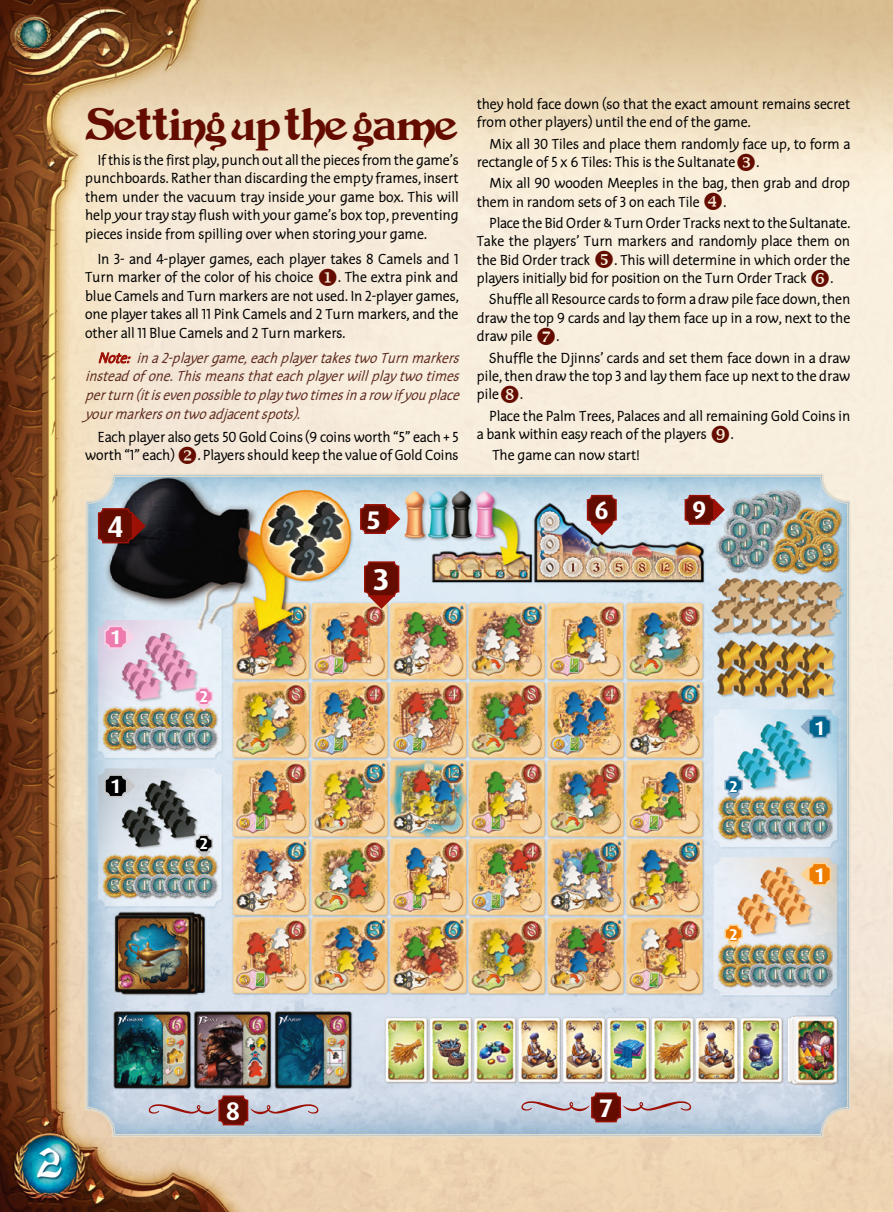
<style>
.page{position:relative;width:893px;height:1212px;background:#fff}
.page>*{position:absolute;margin:0;border:0;box-sizing:border-box;transform-origin:0 0}
.t1{font:75px "Nymphette";color:#9c1006}
.t2{font:42px "Devinne Swash";letter-spacing:-.035em;color:#640c00;scale:.96 1}
.t3{font:37.5px "Vinque";color:#fff}
.t4{font:700 30.15px "Dax";color:#fff}
.t5{font:700 25.5px "Dax";color:#fff}
.t6{font:700 19.65px "Dax";color:#fff}
.t7{font:700 15.6px "Dax";color:#fff}
.t8{font:15px/18.6px "Edifice Classic";letter-spacing:-.015em;color:#000;scale:.95 1}
.t9{font:italic 15px/18.6px "Edifice Classic";color:#5d291e;text-align:justify;scale:.9 1}
.s1{color:#640c00}
.s2{color:#9c1006}
</style>
<div class="page">
<img style="left:0;top:0;width:893px;height:1212px">
<svg style="left:36px;top:1147px;width:29px;height:34px"></svg>
<img style="left:84px;top:473px;width:767px;height:665px">
<svg style="left:369px;top:597px;width:25px;height:12px"></svg>
<div style="left:365px;top:562px;width:34px;height:34px;background:#640c00;border-radius:4px"></div>
<div style="left:364px;top:561px;width:35px;height:36px;border:2px solid #9c1006;border-radius:4px"></div>
<svg style="left:133px;top:514px;width:13px;height:25px"></svg>
<div style="left:99px;top:509px;width:33px;height:34px;background:#640c00;border-radius:4px"></div>
<div style="left:98px;top:508px;width:35px;height:35px;border:2px solid #9c1006;border-radius:4px"></div>
<svg style="left:197px;top:705px;width:13px;height:6px"></svg>
<div style="left:195px;top:688px;width:17px;height:17px;background:#ee7bae;border-radius:4px"></div>
<div style="left:195px;top:687px;width:18px;height:18px;border:2px solid #f9d3e6;border-radius:4px"></div>
<svg style="left:390px;top:508px;width:10px;height:21px"></svg>
<div style="left:361px;top:505px;width:28px;height:28px;background:#640c00;border-radius:4px"></div>
<div style="left:360px;top:504px;width:30px;height:30px;border:2px solid #9c1006;border-radius:4px"></div>
<svg style="left:714px;top:499px;width:11px;height:21px"></svg>
<div style="left:685px;top:496px;width:29px;height:28px;background:#640c00;border-radius:4px"></div>
<div style="left:685px;top:495px;width:29px;height:30px;border:2px solid #9c1006;border-radius:4px"></div>
<svg style="left:591px;top:525px;width:21px;height:10px"></svg>
<div style="left:588px;top:496px;width:28px;height:28px;background:#640c00;border-radius:4px"></div>
<div style="left:587px;top:495px;width:30px;height:30px;border:2px solid #9c1006;border-radius:4px"></div>
<svg style="left:727px;top:794px;width:13px;height:6px"></svg>
<div style="left:725px;top:777px;width:17px;height:16px;background:#006690;border-radius:4px"></div>
<div style="left:724px;top:776px;width:19px;height:18px;border:2px solid #88a9c4;border-radius:4px"></div>
<svg style="left:800px;top:719px;width:8px;height:16px"></svg>
<div style="left:809px;top:716px;width:21px;height:21px;background:#006690;border-radius:4px"></div>
<div style="left:808px;top:715px;width:23px;height:23px;border:2px solid #88a9c4;border-radius:4px"></div>
<svg style="left:727px;top:943px;width:13px;height:5px"></svg>
<svg style="left:725px;top:925px;width:17px;height:17px"></svg>
<div style="left:724px;top:924px;width:19px;height:19px;border:2px solid #fdd491;border-radius:4px"></div>
<svg style="left:800px;top:866px;width:8px;height:16px"></svg>
<div style="left:809px;top:863px;width:21px;height:22px;background:#ef7d00;border-radius:4px"></div>
<div style="left:808px;top:862px;width:23px;height:24px;border:2px solid #fdd491;border-radius:4px"></div>
<svg style="left:198px;top:853px;width:13px;height:5px"></svg>
<div style="left:195px;top:835px;width:17px;height:17px;background:#000;border-radius:4px"></div>
<div style="left:195px;top:834px;width:18px;height:19px;border:2px solid #c6c6c6;border-radius:4px"></div>
<svg style="left:127px;top:778px;width:8px;height:16px"></svg>
<div style="left:105px;top:775px;width:22px;height:22px;background:#000;border-radius:4px"></div>
<div style="left:104px;top:774px;width:23px;height:23px;border:2px solid #c6c6c6;border-radius:4px"></div>
<div style="left:219px;top:1096px;width:29px;height:28px;background:#640c00;border-radius:4px"></div>
<div style="left:218px;top:1095px;width:30px;height:30px;border:2px solid #9c1006;border-radius:4px"></div>
<div style="left:592px;top:1093px;width:28px;height:28px;background:#640c00;border-radius:4px"></div>
<div style="left:591px;top:1092px;width:30px;height:30px;border:2px solid #9c1006;border-radius:4px"></div>
<svg style="left:127px;top:629px;width:8px;height:16px"></svg>
<div style="left:105px;top:626px;width:22px;height:22px;background:#ee7bae;border-radius:4px"></div>
<div style="left:104px;top:626px;width:23px;height:23px;border:2px solid #f9d3e6;border-radius:4px"></div>
<svg style="left:99px;top:352px;width:32px;height:15px"></svg>
<svg style="left:737px;top:153px;width:18px;height:18px"></svg>
<svg style="left:705px;top:193px;width:17px;height:17px"></svg>
<svg style="left:595px;top:251px;width:18px;height:17px"></svg>
<svg style="left:812px;top:269px;width:17px;height:18px"></svg>
<svg style="left:537px;top:327px;width:18px;height:18px"></svg>
<svg style="left:501px;top:385px;width:17px;height:18px"></svg>
<svg style="left:712px;top:425px;width:17px;height:18px"></svg>
<h2 class="t2" style="left:85px;top:98px;width:390px">Setting up the game</h2>
<p class="t8" style="left:85px;top:150px;width:395px;text-align:justify;text-indent:13px">If this is the first play, punch out all the pieces from the game’s punchboards. Rather than discarding the empty frames, insert them under the vacuum tray inside your game box. This will help your tray stay flush with your game’s box top, preventing pieces inside from spilling over when storing your game.</p>
<p class="t8" style="left:85px;top:249px;width:395px;text-align:justify;text-indent:13px">In 3- and 4-player games, each player takes 8 Camels and 1<br>Turn marker of the color of his choice <span class="s1">◆</span>. The extra pink and blue Camels and Turn markers are not used. In 2-player games, one player takes all 11 Pink Camels and 2 Turn markers, and the other all 11 Blue Camels and 2 Turn markers.</p>
<p class="t9" style="left:85px;top:348px;width:424px;text-indent:13px"><span class="s2">Note:</span>ina2-playergame,eachplayertakestwoTurnmarkers insteadofone.Thismeansthateachplayerwillplaytwotimes perturn(itisevenpossibletoplaytwotimesinarowifyouplace yourmarkersontwoadjacentspots).</p>
<p class="t8" style="left:85px;top:427px;width:395px;text-align:right">Each player also gets 50 Gold Coins (9 coins worth “5” each + 5 worth “1” each) <span class="s1">❖</span>. Players should keep the value of Gold Coins</p>
<h3 class="t4" style="left:107px;top:510px;width:18px">4</h3>
<h3 class="t6" style="left:110px;top:626px;width:13px">1</h3>
<h3 class="t5" style="left:366px;top:505px;width:16px">5</h3>
<h3 class="t4" style="left:373px;top:563px;width:18px">3</h3>
<p class="t8" style="left:477px;top:94px;width:395px">they hold face down (so that the exact amount remains secret from other players) until the end of the game.</p>
<p class="t8" style="left:477px;top:134px;width:395px;text-indent:13px">Mix all 30 Tiles and place them randomly face up, to form a rectangle of 5 x 6 Tiles: This is the Sultanate</p>
<p class="t8" style="left:489px;top:151px;width:381px;line-height:21.3px;text-indent:267px">.<br>Mix all 90 wooden Meeples in the bag, then grab and drop</p>
<p class="t8" style="left:477px;top:192px;width:236px">them in random sets of 3 on each Tile</p>
<p class="t8" style="left:489px;top:190px;width:381px;line-height:21.3px;text-indent:234px">.<br>Place the Bid Order &amp; Turn Order Tracks next to the Sultanate.</p>
<p class="t8" style="left:477px;top:232px;width:395px">Take the players’ Turn markers and randomly place them on the Bid Order track</p>
<p class="t8" style="left:477px;top:250px;width:395px;text-indent:138px">. This will determine in which order the players initially bid for position on the Turn Order Track</p>
<p class="t8" style="left:489px;top:267px;width:382px;line-height:21.3px;text-indent:341px">.<br>Shuffle all Resource cards to form a draw pile face down, then</p>
<p class="t8" style="left:477px;top:308px;width:395px">draw the top 9 cards and lay them face up in a row, next to the draw pile</p>
<p class="t8" style="left:489px;top:325px;width:381px;line-height:21.3px;text-indent:67px">.<br>Shuffle the Djinns’ cards and set them face down in a draw</p>
<p class="t8" style="left:477px;top:366px;width:395px">pile, then draw the top 3 and lay them face up next to the draw pile</p>
<p class="t8" style="left:489px;top:383px;width:381px;line-height:21.3px;text-indent:31px">.<br>Place the Palm Trees, Palaces and all remaining Gold Coins in</p>
<p class="t8" style="left:477px;top:424px;width:244px">a bank within easy reach of the players</p>
<p class="t8" style="left:731px;top:424px;width:5px">.</p>
<p class="t8" style="left:492px;top:445px;width:157px">The game can now start!</p>
<h3 class="t5" style="left:594px;top:496px;width:16px">6</h3>
<h3 class="t5" style="left:692px;top:496px;width:16px">9</h3>
<h3 class="t6" style="left:110px;top:775px;width:13px">1</h3>
<p class="t7" style="left:199px;top:687px;width:10px">2</p>
<p class="t7" style="left:199px;top:835px;width:10px">2</p>
<p class="t7" style="left:729px;top:777px;width:10px">2</p>
<h3 class="t6" style="left:814px;top:717px;width:13px">1</h3>
<h3 class="t6" style="left:814px;top:864px;width:13px">1</h3>
<p class="t7" style="left:729px;top:926px;width:10px">2</p>
<h3 class="t3" style="left:37px;top:1139px;width:27px">2</h3>
<h3 class="t5" style="left:599px;top:1094px;width:16px">7</h3>
<h3 class="t5" style="left:226px;top:1097px;width:16px">8</h3>
<h1 class="t1" style="left:520px;top:1068px;width:175px">1 2</h1>
<h1 class="t1" style="left:147px;top:1071px;width:175px">1 2</h1>
</div>
